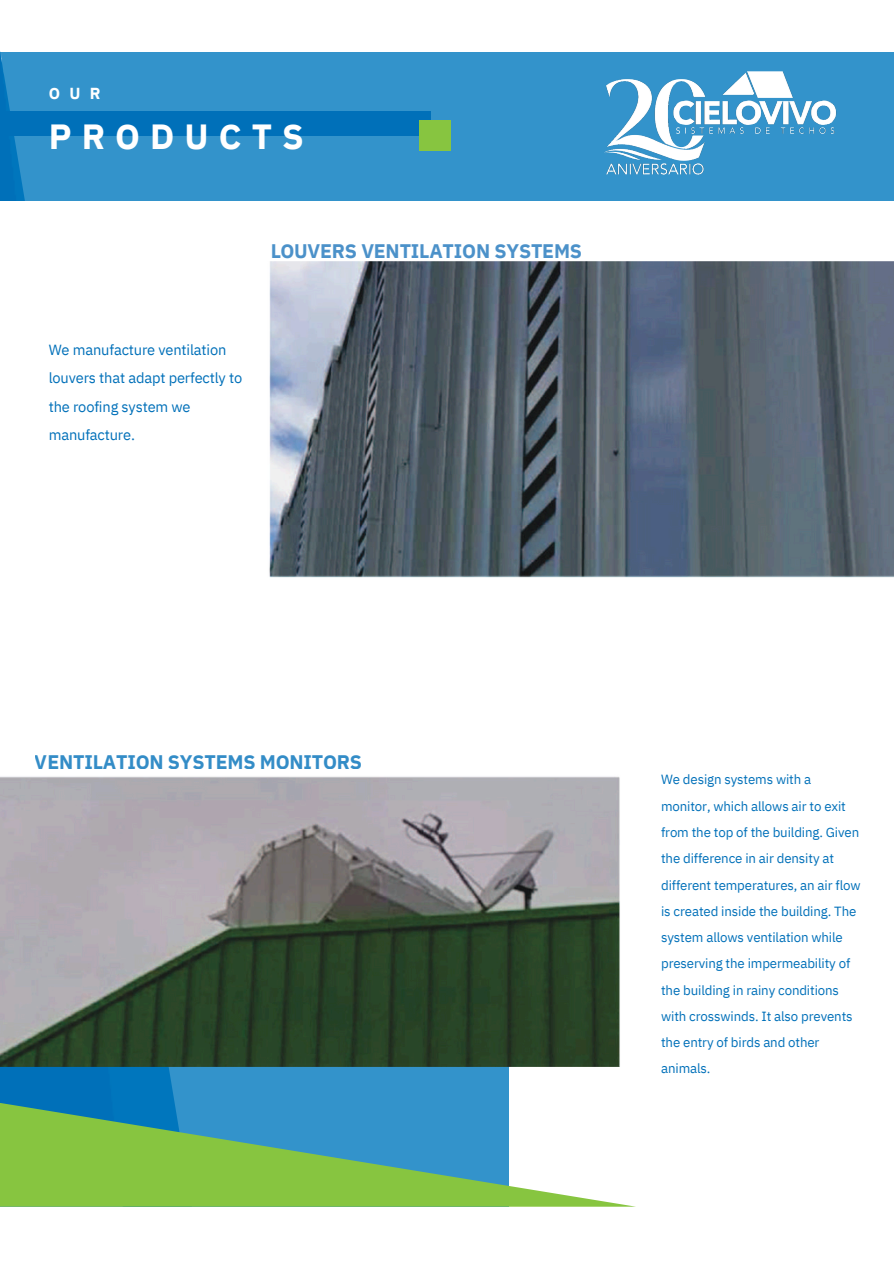
<style>
.page{position:relative;width:894px;height:1263px;background:#fff}
.page>*{position:absolute;margin:0;border:0;box-sizing:border-box;transform-origin:0 0}
.t1{font:700 34.8px "IBM Plex Sans";letter-spacing:.29em;color:#fff}
.t2{font:700 19.65px "IBM Plex Sans";letter-spacing:-.01em;color:#0070b9}
.t3{font:700 19.65px "IBM Plex Sans";letter-spacing:-.01em;color:#1f76bc}
.t4{font:700 15.9px "IBM Plex Sans";color:#fff}
.t5{font:14.7px/28.5px "IBM Plex Sans";letter-spacing:-.01em;color:#0070b9}
.t6{font:13.2px/26.2px "IBM Plex Sans";letter-spacing:-.01em;color:#0070b9}
</style>
<div class="page">
<img style="left:0;top:52px;width:893px;height:1051px">
<div style="left:0;top:112px;width:430px;height:24px;background:#0070b9"></div>
<div style="left:419px;top:120px;width:31px;height:31px;background:#87c540"></div>
<div style="left:0;top:201px;width:893px;height:715px;background:#fff"></div>
<div style="left:510px;top:685px;width:383px;height:522px;background:#fff"></div>
<img style="left:0;top:262px;width:893px;height:804px">
<svg style="left:0;top:1103px;width:636px;height:104px"></svg>
<img style="left:596px;top:64px;width:247px;height:117px">
<p class="t4" style="left:49px;top:83px;width:53px">OUR</p>
<p class="t1" style="left:49px;top:114px;width:256px">PRODUCTS</p>
<h2 class="t3" style="left:270px;top:238px;width:313px">LOUVERS VENTILATION SYSTEMS</h2>
<p class="t5" style="left:49px;top:335px;width:195px">We manufacture ventilation louvers that adapt perfectly to the roofing system we manufacture.</p>
<h2 class="t2" style="left:35px;top:749px;width:329px">VENTILATION SYSTEMS MONITORS</h2>
<p class="t6" style="left:661px;top:766px;width:201px">We design systems with a monitor, which allows air to exit from the top of the building. Given the difference in air density at different temperatures, an air flow is created inside the building. The system allows ventilation while preserving the impermeability of the building in rainy conditions with crosswinds. It also prevents the entry of birds and other animals.</p>
</div>
